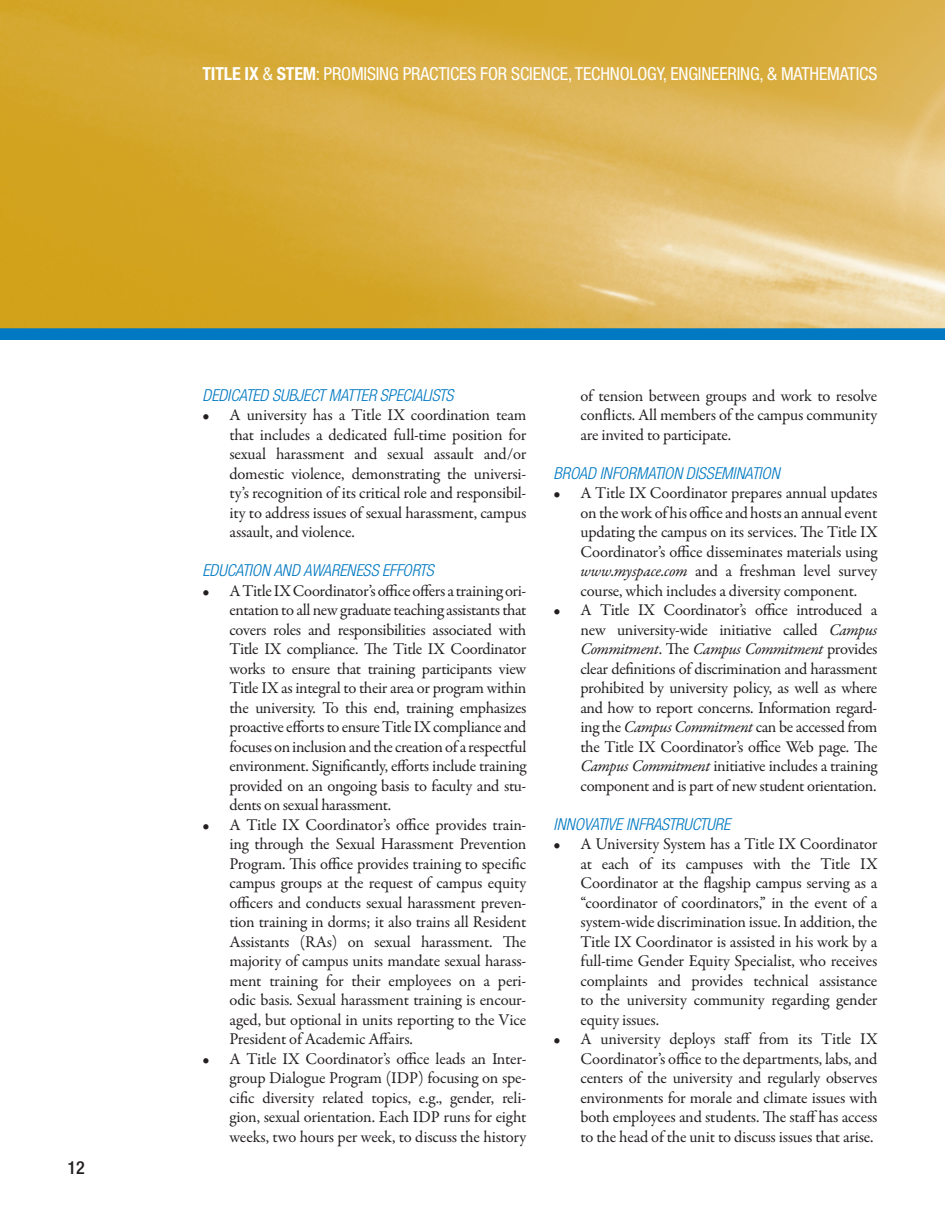
<style>
.page{position:relative;width:945px;height:1215px;background:#fff}
.page>*{position:absolute;margin:0;border:0;box-sizing:border-box;transform-origin:0 0}
.t1{font:condensed 18px "Helvetica Neue LT Std";letter-spacing:-.01em;color:#fff}
.t2{font:500 condensed 18px "Helvetica Neue LT Std";color:#231f20}
.t3{font:16.5px/19.5px "Garamond Premr Pro";letter-spacing:-.015em;color:#231f20;text-align:justify}
.t4{font:italic 300 condensed 16.5px "Helvetica Neue LT Std";letter-spacing:-.005em;color:#0079c2}
.s1{font-weight:700}
.s2{font-style:italic}
</style>
<div class="page">
<svg style="left:0;top:0;width:945px;height:340px;background:#d3b04e"></svg>
<p class="t1" style="left:202px;top:64px;width:676px"><span class="s1">TITLE IX</span> &amp; <span class="s1">STEM</span>: PROMISING PRACTICES FOR SCIENCE, TECHNOLOGY, ENGINEERING, &amp; MATHEMATICS</p>
<p class="t2" style="left:68px;top:1157px;width:19px">12</p>
<p class="t4" style="left:202px;top:385px;width:252px">DEDICATED SUBJECT MATTER SPECIALISTS</p>
<p class="t3" style="left:229px;top:405px;width:299px;text-indent:-27px">• A university has a Title IX coordination team that includes a dedicated full-time position for sexual harassment and sexual assault and/or domestic violence, demonstrating the universi&shy;ty’s recognition of its critical role and responsibil&shy;ity to address issues of sexual harassment, campus assault, and violence.</p>
<p class="t4" style="left:202px;top:561px;width:233px">EDUCATION AND AWARENESS EFFORTS</p>
<p class="t3" style="left:229px;top:581px;width:299px;text-indent:-27px">• A Title IX Coordinator’s office offers a training ori&shy;entation to all new graduate teaching assistants that covers roles and responsibilities associated with Title IX compliance. The Title IX Coordinator works to ensure that training participants view Title IX as integral to their area or program within the university. To this end, training emphasizes proactive efforts to ensure Title IX compliance and focuses on inclusion and the creation of a respectful environment. Significantly, efforts include training provided on an ongoing basis to faculty and stu&shy;dents on sexual harassment.</p>
<p class="t3" style="left:229px;top:815px;width:299px;text-indent:-27px">• A Title IX Coordinator’s office provides train&shy;ing through the Sexual Harassment Prevention Program. This office provides training to specific campus groups at the request of campus equity officers and conducts sexual harassment preven&shy;tion training in dorms; it also trains all Resident Assistants (RAs) on sexual harassment. The majority of campus units mandate sexual harass&shy;ment training for their employees on a peri&shy;odic basis. Sexual harassment training is encour&shy;aged, but optional in units reporting to the Vice President of Academic Affairs.</p>
<p class="t3" style="left:229px;top:1049px;width:299px;text-indent:-27px">• A Title IX Coordinator’s office leads an Inter&shy;group Dialogue Program (IDP) focusing on spe&shy;cific diversity related topics, e.g., gender, reli&shy;gion, sexual orientation. Each IDP runs for eight weeks, two hours per week, to discuss the history</p>
<p class="t3" style="left:580px;top:386px;width:299px">of tension between groups and work to resolve conflicts. All members of the campus community are invited to participate.</p>
<p class="t4" style="left:553px;top:463px;width:228px">BROAD INFORMATION DISSEMINATION</p>
<p class="t3" style="left:580px;top:484px;width:299px;text-indent:-27px">• A Title IX Coordinator prepares annual updates on the work of his office and hosts an annual event updating the campus on its services. The Title IX Coordinator’s office disseminates materials using <span class="s2">www.myspace.com</span> and a freshman level survey course, which includes a diversity component.</p>
<p class="t3" style="left:580px;top:601px;width:299px;text-indent:-27px">• A Title IX Coordinator’s office introduced a new university-wide initiative called <span class="s2">Campus Commitment</span>. The <span class="s2">Campus Commitment</span> provides clear definitions of discrimination and harassment prohibited by university policy, as well as where and how to report concerns. Information regard&shy;ing the <span class="s2">Campus Commitment</span> can be accessed from the Title IX Coordinator’s office Web page. The <span class="s2">Campus Commitment</span> initiative includes a training component and is part of new student orientation.</p>
<p class="t4" style="left:553px;top:814px;width:179px">INNOVATIVE INFRASTRUCTURE</p>
<p class="t3" style="left:580px;top:835px;width:299px;text-indent:-27px">• A University System has a Title IX Coordinator at each of its campuses with the Title IX Coordinator at the flagship campus serving as a “coordinator of coordinators,” in the event of a system-wide discrimination issue. In addition, the Title IX Coordinator is assisted in his work by a full-time Gender Equity Specialist, who receives complaints and provides technical assistance to the university community regarding gender equity issues.</p>
<p class="t3" style="left:580px;top:1030px;width:299px;text-indent:-27px">• A university deploys staff from its Title IX Coordinator’s office to the departments, labs, and centers of the university and regularly observes environments for morale and climate issues with both employees and students. The staff has access to the head of the unit to discuss issues that arise.</p>
</div>
